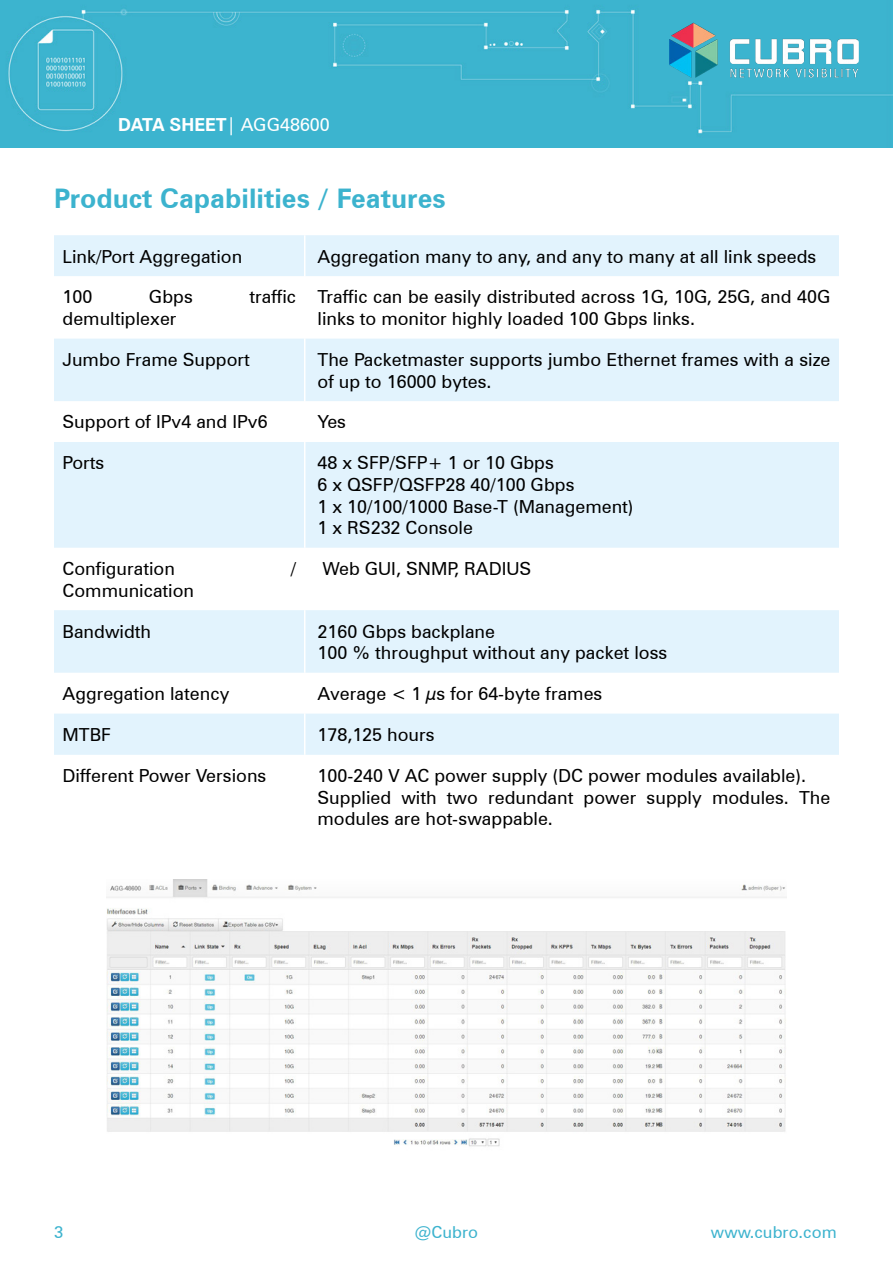
<style>
.page{position:relative;width:893px;height:1263px;background:#fff}
.page>*{position:absolute;margin:0;border:0;box-sizing:border-box;transform-origin:0 0}
.t1{font:700 27px "Zurich BT";color:#3cb3ce}
.t2{font:18px/21.6px "Zurich BT";color:#000}
.t3{font:700 18px "Zurich BT";color:#fff}
.t4{font:16.5px "Zurich BT";color:#3cb3ce}
.s1{font-weight:400}
</style>
<div class="page">
<div style="left:0;top:0;width:893px;height:147px;background:#3cb4cf"></div>
<img style="left:669px;top:17px;width:189px;height:65px">
<svg style="left:54px;top:235px;width:785px;height:520px;fill:#e2f3fd"></svg>
<hr style="left:304px;top:235px;width:1px;height:41px;background:#fff">
<hr style="left:304px;top:276px;width:1px;height:63px;background:#fff">
<hr style="left:304px;top:339px;width:1px;height:62px;background:#fff">
<hr style="left:304px;top:401px;width:1px;height:41px;background:#fff">
<hr style="left:304px;top:442px;width:1px;height:106px;background:#fff">
<hr style="left:304px;top:548px;width:1px;height:62px;background:#fff">
<hr style="left:304px;top:610px;width:1px;height:63px;background:#fff">
<hr style="left:304px;top:673px;width:1px;height:41px;background:#fff">
<hr style="left:304px;top:714px;width:1px;height:41px;background:#fff">
<img style="left:106px;top:880px;width:681px;height:267px">
<p class="t3" style="left:118px;top:114px;width:213px">DATA SHEET<span class="s1">| AGG48600</span></p>
<h1 class="t1" style="left:54px;top:182px;width:393px">Product Capabilities / Features</h1>
<p class="t2" style="left:63px;top:245px;width:181px">Link/Port Aggregation</p>
<p class="t2" style="left:317px;top:245px;width:500px">Aggregation many to any, and any to many at all link speeds</p>
<p class="t2" style="left:63px;top:286px;width:31px">100</p>
<p class="t2" style="left:149px;top:286px;width:45px">Gbps</p>
<p class="t2" style="left:249px;top:286px;width:48px">traffic</p>
<p class="t2" style="left:63px;top:308px;width:116px">demultiplexer</p>
<p class="t2" style="left:317px;top:286px;width:514px">Traffic can be easily distributed across 1G, 10G, 25G, and 40G links to monitor highly loaded 100 Gbps links.</p>
<p class="t2" style="left:63px;top:349px;width:189px">Jumbo Frame Support</p>
<p class="t2" style="left:317px;top:349px;width:514px">The Packetmaster supports jumbo Ethernet frames with a size of up to 16000 bytes.</p>
<p class="t2" style="left:63px;top:411px;width:207px">Support of IPv4 and IPv6</p>
<p class="t2" style="left:317px;top:411px;width:30px">Yes</p>
<p class="t2" style="left:63px;top:452px;width:43px">Ports</p>
<p class="t2" style="left:317px;top:452px;width:318px">48 x SFP/SFP+ 1 or 10 Gbps<br>6 x QSFP/QSFP28 40/100 Gbps<br>1 x 10/100/1000 Base-T (Management)<br>1 x RS232 Console</p>
<p class="t2" style="left:63px;top:558px;width:114px">Configuration</p>
<p class="t2" style="left:291px;top:558px;width:7px">/</p>
<p class="t2" style="left:63px;top:579px;width:133px">Communication</p>
<p class="t2" style="left:322px;top:558px;width:210px">Web GUI, SNMP, RADIUS</p>
<p class="t2" style="left:63px;top:620px;width:90px">Bandwidth</p>
<p class="t2" style="left:317px;top:620px;width:351px">2160 Gbps backplane<br>100 % throughput without any packet loss</p>
<p class="t2" style="left:63px;top:683px;width:168px">Aggregation latency</p>
<p class="t2" style="left:317px;top:683px;width:286px">Average &lt; 1 μs for 64-byte frames</p>
<p class="t2" style="left:63px;top:724px;width:50px">MTBF</p>
<p class="t2" style="left:317px;top:724px;width:119px">178,125 hours</p>
<p class="t2" style="left:63px;top:765px;width:205px">Different Power Versions</p>
<p class="t2" style="left:317px;top:765px;width:514px">100-240 V AC power supply (DC power modules available).<br>Supplied with two redundant power supply modules. The modules are hot-swappable.</p>
<p class="t4" style="left:54px;top:1222px;width:11px">3</p>
<p class="t4" style="left:415px;top:1222px;width:65px">@Cubro</p>
<p class="t4" style="left:711px;top:1222px;width:127px">www.cubro.com</p>
</div>
